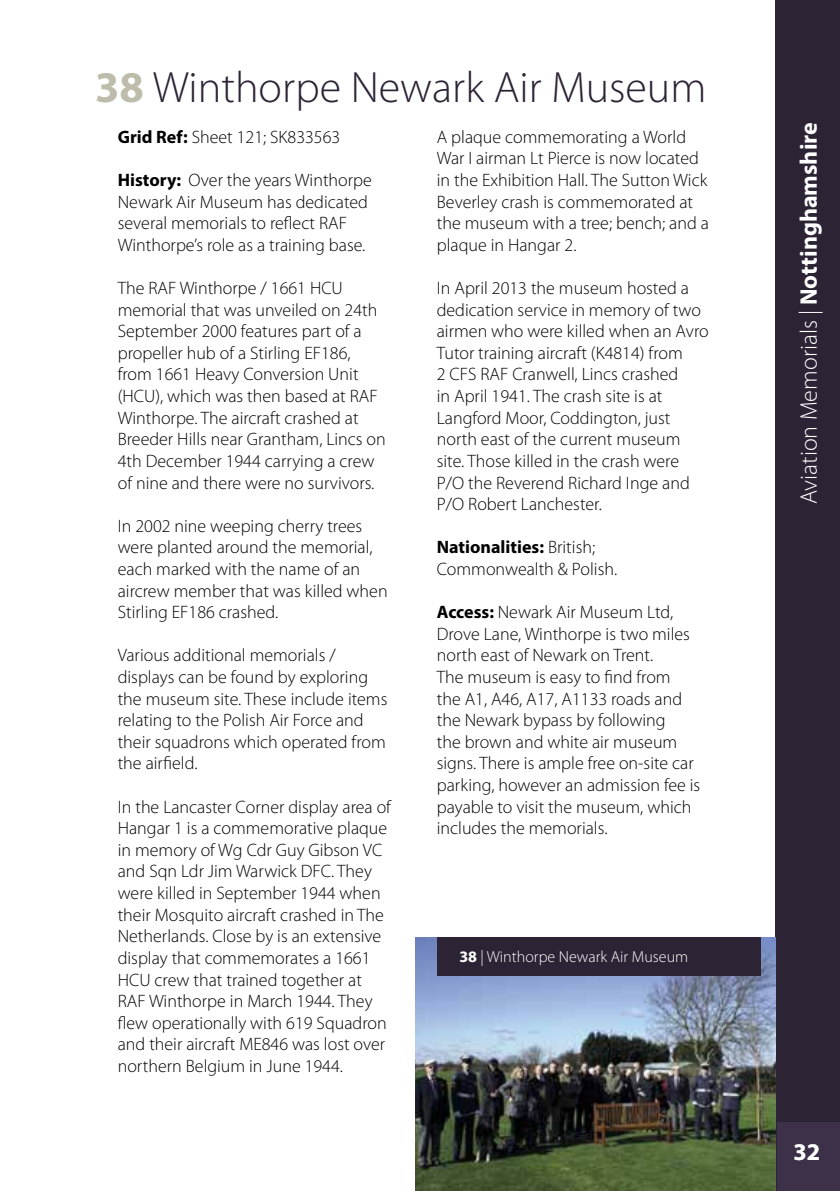
<style>
.page{position:relative;width:840px;height:1191px;background:#fff}
.page>*{position:absolute;margin:0;border:0;box-sizing:border-box;transform-origin:0 0}
.t1{font:300 44px "Myriad Pro";color:#2c2335}
.t2{font:300 24px "Myriad Pro";color:#fff}
.t3{font:700 24px "Myriad Pro";color:#fff}
.t4{font:300 18px/21.6px "Myriad Pro";color:#000}
.t5{font:300 16px "Myriad Pro";color:#fff}
.s1{font-weight:700;color:#bebcaa}
.s2{font-weight:700}
</style>
<div class="page">
<div style="left:774px;top:0;width:65px;height:1191px;background:#2c2335"></div>
<div style="left:776px;top:1123px;width:63px;height:68px;background:#3d3049"></div>
<img style="left:415px;top:937px;width:360px;height:254px">
<div style="left:437px;top:937px;width:323px;height:38px;background:#2c2335"></div>
<h1 class="t1" style="left:95px;top:61px;width:612px"><span class="s1">38</span> Winthorpe Newark Air Museum</h1>
<p class="t4" style="left:118px;top:126px;width:224px"><span class="s2">Grid Ref:</span> Sheet 121; SK833563</p>
<p class="t4" style="left:118px;top:169px;width:255px"><span class="s2">History:</span> Over the years Winthorpe Newark Air Museum has dedicated several memorials to reflect RAF Winthorpe’s role as a training base.</p>
<p class="t4" style="left:118px;top:277px;width:269px">The RAF Winthorpe / 1661 HCU memorial that was unveiled on 24th September 2000 features part of a propeller hub of a Stirling EF186, from 1661 Heavy Conversion Unit (HCU), which was then based at RAF Winthorpe. The aircraft crashed at Breeder Hills near Grantham, Lincs on 4th December 1944 carrying a crew of nine and there were no survivors.</p>
<p class="t4" style="left:118px;top:515px;width:271px">In 2002 nine weeping cherry trees were planted around the memorial, each marked with the name of an aircrew member that was killed when<br>Stirling EF186 crashed.</p>
<p class="t4" style="left:118px;top:644px;width:271px">Various additional memorials / displays can be found by exploring the museum site. These include items relating to the Polish Air Force and their squadrons which operated from the airfield.</p>
<p class="t4" style="left:118px;top:795px;width:274px">In the Lancaster Corner display area of Hangar 1 is a commemorative plaque in memory of Wg Cdr Guy Gibson VC and Sqn Ldr Jim Warwick DFC. They were killed in September 1944 when their Mosquito aircraft crashed in The Netherlands. Close by is an extensive display that commemorates a 1661<br>HCU crew that trained together at RAF Winthorpe in March 1944. They flew operationally with 619 Squadron and their aircraft ME846 was lost over northern Belgium in June 1944.</p>
<p class="t4" style="left:436px;top:126px;width:273px">A plaque commemorating a World<br>War I airman Lt Pierce is now located in the Exhibition Hall. The Sutton Wick<br>Beverley crash is commemorated at the museum with a tree; bench; and a plaque in Hangar 2.</p>
<p class="t4" style="left:436px;top:277px;width:273px">In April 2013 the museum hosted a dedication service in memory of two airmen who were killed when an Avro<br>Tutor training aircraft (K4814) from<br>2 CFS RAF Cranwell, Lincs crashed<br>in April 1941. The crash site is at<br>Langford Moor, Coddington, just north east of the current museum site. Those killed in the crash were<br>P/O the Reverend Richard Inge and<br>P/O Robert Lanchester.</p>
<p class="t4" style="left:436px;top:536px;width:182px"><span class="s2">Nationalities:</span> British;<br>Commonwealth &amp; Polish.</p>
<p class="t4" style="left:436px;top:601px;width:265px"><span class="s2">Access:</span> Newark Air Museum Ltd,<br>Drove Lane, Winthorpe is two miles north east of Newark on Trent.<br>The museum is easy to find from<br>the A1, A46, A17, A1133 roads and the Newark bypass by following<br>the brown and white air museum signs. There is ample free on-site car parking, however an admission fee is payable to visit the museum, which includes the memorials.</p>
<p class="t5" style="left:459px;top:947px;width:230px"><span class="s2">38</span> | Winthorpe Newark Air Museum</p>
<h2 class="t2" style="left:793px;top:504px;width:383px;rotate:-90deg">Aviation Memorials | <span class="s2">Nottinghamshire</span></h2>
<h2 class="t3" style="left:793px;top:1135px;width:28px">32</h2>
</div>
